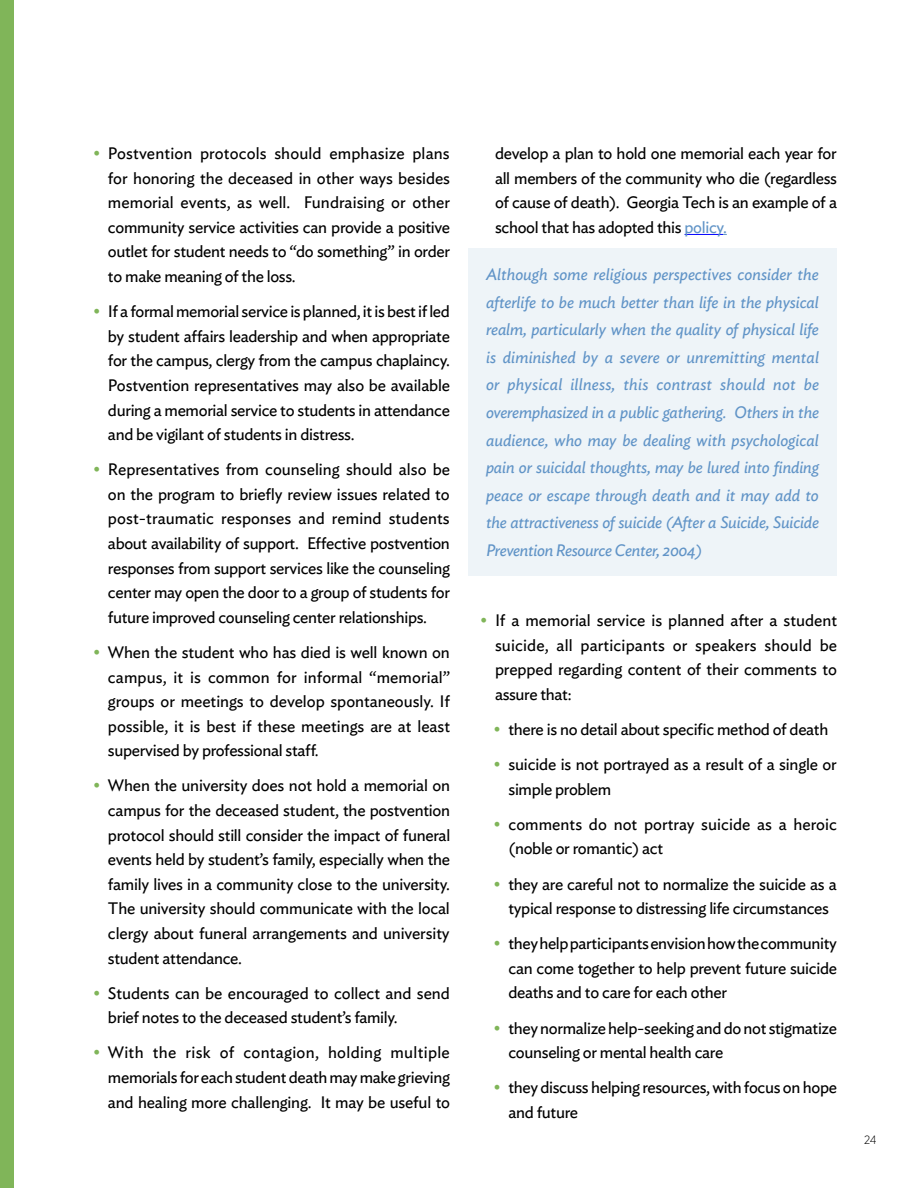
<style>
.page{position:relative;width:918px;height:1188px;background:#fff}
.page>*{position:absolute;margin:0;border:0;box-sizing:border-box;transform-origin:0 0}
.t1{font:16.5px/24.6px "Ideal Sans";letter-spacing:-.02em;color:#000;text-align:justify}
.t2{font:italic 16.5px/27.6px "Ideal Sans";letter-spacing:-.02em;color:#6194c7;text-align:justify}
.t3{font:16.5px/24.6px "Ideal Sans";color:#000}
.t4{font:300 12px "Gotham Narrow";color:#000}
.s1{color:#80b559}
.s2{color:#6194c7}
</style>
<div class="page">
<div style="left:0;top:0;width:14px;height:1188px;background:#80b559"></div>
<div style="left:468px;top:248px;width:369px;height:328px;background:#eef4f8"></div>
<hr style="left:685px;top:234px;width:38px;height:1px;background:#00f">
<p class="t1" style="left:108px;top:140px;width:344px;text-indent:-15px"><span class="s1">•</span> Postvention protocols should emphasize plans for honoring the deceased in other ways besides memorial events, as well. Fundraising or other community service activities can provide a positive outlet for student needs to “do something” in order to make meaning of the loss.</p>
<p class="t1" style="left:108px;top:298px;width:344px;text-indent:-15px"><span class="s1">•</span> If a formal memorial service is planned, it is best if led by student affairs leadership and when appropriate for the campus, clergy from the campus chaplaincy.<br>Postvention representatives may also be available during a memorial service to students in attendance and be vigilant of students in distress.</p>
<p class="t1" style="left:108px;top:456px;width:344px;text-indent:-15px"><span class="s1">•</span> Representatives from counseling should also be on the program to briefly review issues related to post-traumatic responses and remind students about availability of support. Effective postvention responses from support services like the counseling center may open the door to a group of students for future improved counseling center relationships.</p>
<p class="t1" style="left:108px;top:639px;width:344px;text-indent:-15px"><span class="s1">•</span> When the student who has died is well known on campus, it is common for informal “memorial” groups or meetings to develop spontaneously. If possible, it is best if these meetings are at least supervised by professional staff.</p>
<p class="t1" style="left:108px;top:772px;width:344px;text-indent:-15px"><span class="s1">•</span> When the university does not hold a memorial on campus for the deceased student, the postvention protocol should still consider the impact of funeral events held by student’s family, especially when the family lives in a community close to the university.<br>The university should communicate with the local clergy about funeral arrangements and university student attendance.</p>
<p class="t1" style="left:108px;top:979px;width:343px;text-indent:-15px"><span class="s1">•</span> Students can be encouraged to collect and send brief notes to the deceased student’s family.</p>
<p class="t1" style="left:108px;top:1039px;width:344px;text-indent:-15px"><span class="s1">•</span> With the risk of contagion, holding multiple memorials for each student death may make grieving and healing more challenging. It may be useful to</p>
<p class="t1" style="left:495px;top:140px;width:344px">develop a plan to hold one memorial each year for all members of the community who die (regardless of cause of death). Georgia Tech is an example of a school that has adopted this <span class="s2">policy.</span></p>
<p class="t2" style="left:486px;top:259px;width:335px">Although some religious perspectives consider the afterlife to be much better than life in the physical realm, particularly when the quality of physical life is diminished by a severe or unremitting mental or physical illness, this contrast should not be overemphasized in a public gathering. Others in the audience, who may be dealing with psychological pain or suicidal thoughts, may be lured into finding peace or escape through death and it may add to the attractiveness of suicide (After a Suicide, Suicide Prevention Resource Center, 2004)</p>
<p class="t1" style="left:495px;top:607px;width:344px;text-indent:-15px"><span class="s1">•</span> If a memorial service is planned after a student suicide, all participants or speakers should be prepped regarding content of their comments to assure that:</p>
<p class="t1" style="left:493px;top:716px;width:336px"><span class="s1">•</span> there is no detail about specific method of death</p>
<p class="t1" style="left:508px;top:751px;width:330px;text-indent:-15px"><span class="s1">•</span> suicide is not portrayed as a result of a single or simple problem</p>
<p class="t3" style="left:508px;top:811px;width:330px;text-indent:-15px"><span class="s1">•</span> comments do not portray suicide as a heroic (noble or romantic) act</p>
<p class="t1" style="left:493px;top:870px;width:345px;text-align:center"><span class="s1">•</span> they are careful not to normalize the suicide as a typical response to distressing life circumstances</p>
<p class="t1" style="left:508px;top:930px;width:330px;text-indent:-15px"><span class="s1">•</span> they help participants envision how the community can come together to help prevent future suicide deaths and to care for each other</p>
<p class="t1" style="left:508px;top:1014px;width:330px;text-indent:-15px"><span class="s1">•</span> they normalize help-seeking and do not stigmatize counseling or mental health care</p>
<p class="t1" style="left:508px;top:1074px;width:330px;text-indent:-15px"><span class="s1">•</span> they discuss helping resources, with focus on hope and future</p>
<p class="t4" style="left:864px;top:1132px;width:14px">24</p>
</div>
